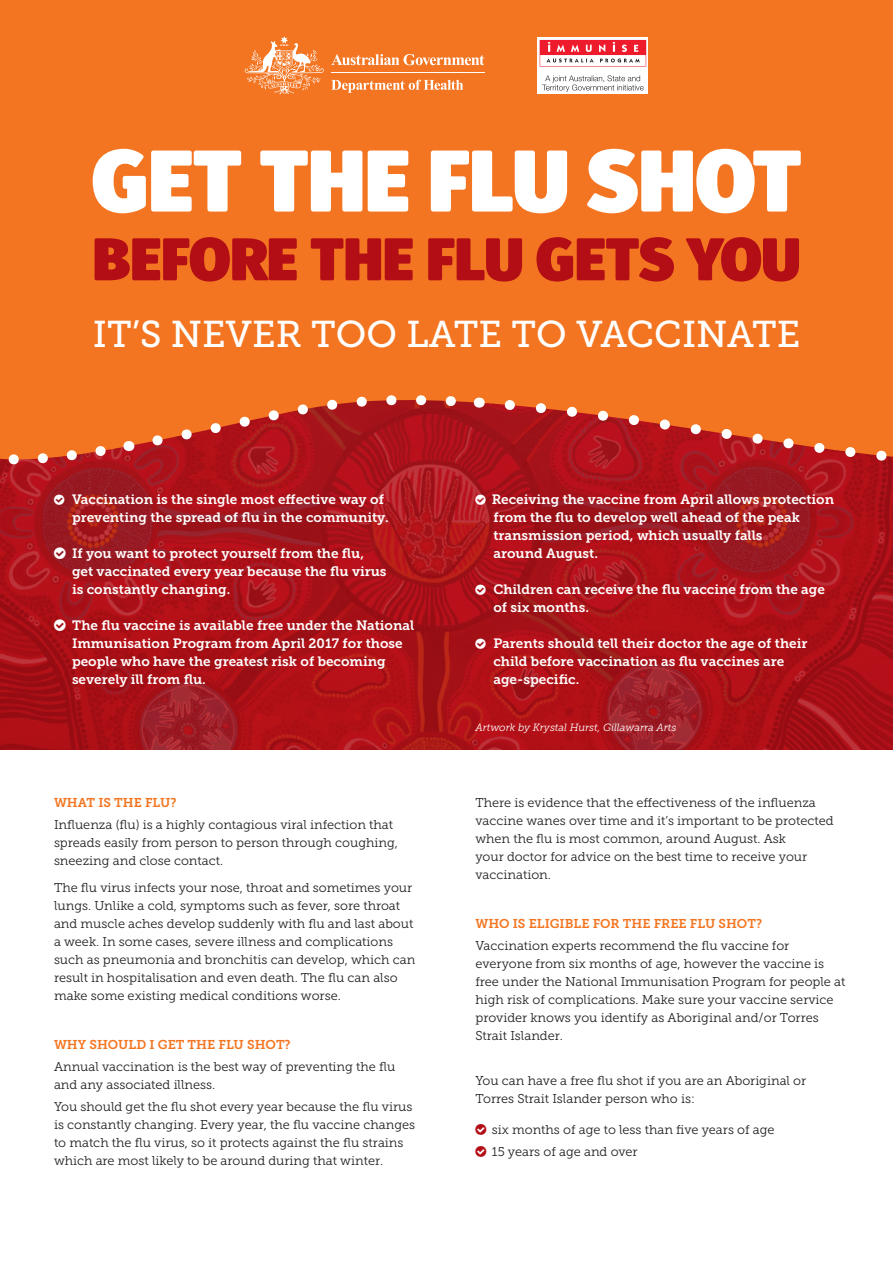
<style>
.page{position:relative;width:893px;height:1263px;background:#fff}
.page>*{position:absolute;margin:0;border:0;box-sizing:border-box;transform-origin:0 0}
.t1{font:900 87.15px "Fuse V.2 Text";color:#fff}
.t2{font:900 60px "Fuse V.2 Text";color:#b30e15}
.t3{font:37.2px "Museo Slab 500";color:#fff}
.t4{font:13.5px/18px "Museo Slab 700";color:#fff}
.t5{font:12.75px/18px "Museo Slab 300";color:#231f20}
.t6{font:12.75px "Museo Slab 700";color:#f47521}
.t7{font:italic 10.5px "Museo Slab 300";color:#fff}
</style>
<div class="page">
<img style="left:0;top:479px;width:893px;height:270px">
<svg style="left:0;top:382px;width:893px;height:97px;background:#ce441f"></svg>
<svg style="left:146px;top:392px;width:334px;height:60px;background:#c63e26"></svg>
<svg style="left:499px;top:394px;width:394px;height:75px;background:#d04826"></svg>
<svg style="left:0;top:435px;width:129px;height:29px;background:#e36935"></svg>
<div style="left:0;top:0;width:893px;height:382px;background:#f47521"></div>
<svg style="left:331px;top:54px;width:153px;height:11px"></svg>
<svg style="left:245px;top:36px;width:79px;height:58px"></svg>
<hr style="left:331px;top:72px;width:153px;height:1px;background:#fff">
<svg style="left:331px;top:80px;width:132px;height:13px"></svg>
<div style="left:538px;top:38px;width:110px;height:56px;background:#fff"></div>
<svg style="left:542px;top:75px;width:102px;height:17px"></svg>
<svg style="left:540px;top:40px;width:106px;height:27px"></svg>
<svg style="left:54px;top:494px;width:10px;height:11px"></svg>
<svg style="left:54px;top:547px;width:12px;height:12px"></svg>
<svg style="left:54px;top:619px;width:12px;height:12px"></svg>
<svg style="left:475px;top:494px;width:11px;height:11px"></svg>
<svg style="left:475px;top:584px;width:11px;height:11px"></svg>
<svg style="left:475px;top:638px;width:11px;height:11px"></svg>
<h1 class="t1" style="left:92px;top:120px;width:711px">GET THE FLU SHOT</h1>
<h2 class="t2" style="left:93px;top:217px;width:709px">BEFORE THE FLU GETS YOU</h2>
<h3 class="t3" style="left:93px;top:313px;width:709px">IT’S NEVER TOO LATE TO VACCINATE</h3>
<p class="t4" style="left:72px;top:490px;width:318px">Vaccination is the single most effective way of preventing the spread of flu in the community.</p>
<p class="t4" style="left:72px;top:544px;width:316px">If you want to protect yourself from the flu, get vaccinated every year because the flu virus is constantly changing.</p>
<p class="t4" style="left:72px;top:616px;width:344px">The flu vaccine is available free under the National Immunisation Program from April 2017 for those people who have the greatest risk of becoming severely ill from flu.</p>
<p class="t6" style="left:54px;top:795px;width:124px">WHAT IS THE FLU?</p>
<p class="t5" style="left:54px;top:816px;width:346px">Influenza (flu) is a highly contagious viral infection that spreads easily from person to person through coughing, sneezing and close contact.</p>
<p class="t5" style="left:54px;top:879px;width:363px">The flu virus infects your nose, throat and sometimes your lungs. Unlike a cold, symptoms such as fever, sore throat and muscle aches develop suddenly with flu and last about a week. In some cases, severe illness and complications such as pneumonia and bronchitis can develop, which can result in hospitalisation and even death. The flu can also make some existing medical conditions worse.</p>
<p class="t6" style="left:54px;top:1037px;width:238px">WHY SHOULD I GET THE FLU SHOT?</p>
<p class="t5" style="left:54px;top:1058px;width:343px">Annual vaccination is the best way of preventing the flu and any associated illness.</p>
<p class="t5" style="left:54px;top:1098px;width:363px">You should get the flu shot every year because the flu virus is constantly changing. Every year, the flu vaccine changes to match the flu virus, so it protects against the flu strains which are most likely to be around during that winter.</p>
<p class="t4" style="left:492px;top:490px;width:344px">Receiving the vaccine from April allows protection from the flu to develop well ahead of the peak transmission period, which usually falls<br>around August.</p>
<p class="t4" style="left:493px;top:580px;width:333px">Children can receive the flu vaccine from the age of six months.</p>
<p class="t4" style="left:493px;top:634px;width:316px">Parents should tell their doctor the age of their child before vaccination as flu vaccines are age-specific.</p>
<p class="t7" style="left:475px;top:722px;width:202px">Artwork by Krystal Hurst, Gillawarra Arts</p>
<p class="t5" style="left:475px;top:794px;width:360px">There is evidence that the effectiveness of the influenza vaccine wanes over time and it’s important to be protected when the flu is most common, around August. Ask<br>your doctor for advice on the best time to receive your vaccination.</p>
<p class="t6" style="left:475px;top:916px;width:288px">WHO IS ELIGIBLE FOR THE FREE FLU SHOT?</p>
<p class="t5" style="left:475px;top:937px;width:371px">Vaccination experts recommend the flu vaccine for everyone from six months of age, however the vaccine is free under the National Immunisation Program for people at high risk of complications. Make sure your vaccine service provider knows you identify as Aboriginal and/or Torres Strait Islander.</p>
<p class="t5" style="left:475px;top:1071px;width:332px">You can have a free flu shot if you are an Aboriginal or<br>Torres Strait Islander person who is:</p>
<p class="t5" style="left:492px;top:1118px;width:284px;line-height:22.2px">six months of age to less than five years of age<br>15 years of age and over</p>
</div>
